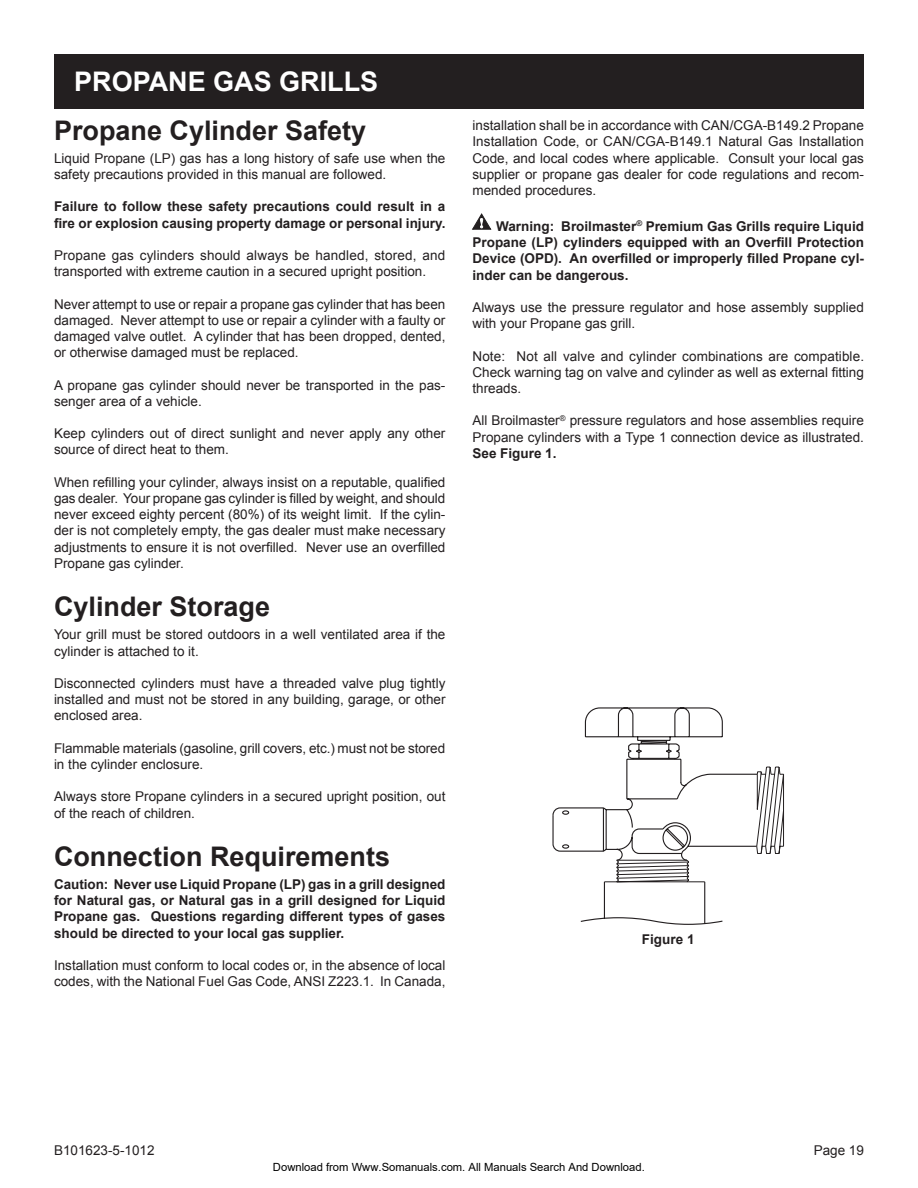
<style>
.page{position:relative;width:918px;height:1188px;background:#fff}
.page>*{position:absolute;margin:0;border:0;box-sizing:border-box;transform-origin:0 0}
.t1{font:700 27px "Arial";color:#231f20}
.t2{font:700 27px "Arial";color:#fff}
.t3{font:13.5px/16.2px "Arial";color:#231f20}
.t4{font:700 13.5px/16.2px "Arial";color:#231f20;text-align:justify}
.t5{font:11.25px "Arial";color:#000}
</style>
<div class="page">
<svg style="left:552px;top:707px;width:232px;height:218px"></svg>
<hr style="left:783px;top:774px;width:1px;height:72px;background:#231f20">
<hr style="left:552px;top:815px;width:2px;height:29px;background:#231f20">
<div style="left:54px;top:54px;width:810px;height:54px;background:#231f20"></div>
<svg style="left:473px;top:214px;width:18px;height:15px"></svg>
<h1 class="t2" style="left:74px;top:64px;width:306px">PROPANE GAS GRILLS</h1>
<h1 class="t1" style="left:54px;top:113px;width:314px">Propane Cylinder Safety</h1>
<p class="t3" style="left:54px;top:150px;width:393px">Liquid Propane (LP) gas has a long history of safe use when the safety precautions provided in this manual are followed.</p>
<p class="t4" style="left:54px;top:199px;width:393px">Failure to follow these safety precautions could result in a fire or explosion causing property damage or personal injury.</p>
<p class="t3" style="left:54px;top:247px;width:393px">Propane gas cylinders should always be handled, stored, and transported with extreme caution in a secured upright position.</p>
<p class="t3" style="left:54px;top:296px;width:393px;text-align:justify">Never attempt to use or repair a propane gas cylinder that has been damaged. Never attempt to use or repair a cylinder with a faulty or damaged valve outlet. A cylinder that has been dropped, dented, or otherwise damaged must be replaced.</p>
<p class="t3" style="left:54px;top:377px;width:393px">A propane gas cylinder should never be transported in the pas&shy;senger area of a vehicle.</p>
<p class="t3" style="left:54px;top:425px;width:393px">Keep cylinders out of direct sunlight and never apply any other source of direct heat to them.</p>
<p class="t3" style="left:54px;top:474px;width:393px;text-align:justify">When refilling your cylinder, always insist on a reputable, qualified gas dealer. Your propane gas cylinder is filled by weight, and should never exceed eighty percent (80%) of its weight limit. If the cylin&shy;der is not completely empty, the gas dealer must make necessary adjustments to ensure it is not overfilled. Never use an overfilled Propane gas cylinder.</p>
<h1 class="t1" style="left:54px;top:589px;width:218px">Cylinder Storage</h1>
<p class="t3" style="left:54px;top:627px;width:393px">Your grill must be stored outdoors in a well ventilated area if the cylinder is attached to it.</p>
<p class="t3" style="left:54px;top:675px;width:393px;text-align:justify">Disconnected cylinders must have a threaded valve plug tightly installed and must not be stored in any building, garage, or other enclosed area.</p>
<p class="t3" style="left:54px;top:740px;width:393px">Flammable materials (gasoline, grill covers, etc.) must not be stored in the cylinder enclosure.</p>
<p class="t3" style="left:54px;top:789px;width:393px">Always store Propane cylinders in a secured upright position, out of the reach of children.</p>
<h1 class="t1" style="left:54px;top:839px;width:338px">Connection Requirements</h1>
<p class="t4" style="left:54px;top:877px;width:393px">Caution: Never use Liquid Propane (LP) gas in a grill designed for Natural gas, or Natural gas in a grill designed for Liquid Propane gas. Questions regarding different types of gases should be directed to your local gas supplier.</p>
<p class="t3" style="left:54px;top:957px;width:393px">Installation must conform to local codes or, in the absence of local codes, with the National Fuel Gas Code, ANSI Z223.1. In Canada,</p>
<p class="t3" style="left:472px;top:118px;width:393px;text-align:justify">installation shall be in accordance with CAN/CGA-B149.2 Propane Installation Code, or CAN/CGA-B149.1 Natural Gas Installation Code, and local codes where applicable. Consult your local gas supplier or propane gas dealer for code regulations and recom&shy;mended procedures.</p>
<p class="t4" style="left:472px;top:219px;width:393px;text-indent:24px">Warning: Broilmaster<sup>®</sup> Premium Gas Grills require Liquid Propane (LP) cylinders equipped with an Overfill Protection Device (OPD). An overfilled or improperly filled Propane cyl&shy;inder can be dangerous.</p>
<p class="t3" style="left:472px;top:299px;width:393px">Always use the pressure regulator and hose assembly supplied with your Propane gas grill.</p>
<p class="t3" style="left:472px;top:348px;width:393px;text-align:justify">Note: Not all valve and cylinder combinations are compatible.<br>Check warning tag on valve and cylinder as well as external fitting threads.</p>
<p class="t3" style="left:472px;top:413px;width:393px">All Broilmaster<sup>®</sup> pressure regulators and hose assemblies require<br>Propane cylinders with a Type 1 connection device as illustrated.</p>
<p class="t4" style="left:473px;top:445px;width:86px">See Figure 1.</p>
<p class="t4" style="left:642px;top:932px;width:54px">Figure 1</p>
<p class="t3" style="left:54px;top:1143px;width:102px">B101623-5-1012</p>
<p class="t3" style="left:814px;top:1143px;width:52px">Page 19</p>
<p class="t5" style="left:273px;top:1160px;width:373px">Download from Www.Somanuals.com. All Manuals Search And Download.</p>
</div>
